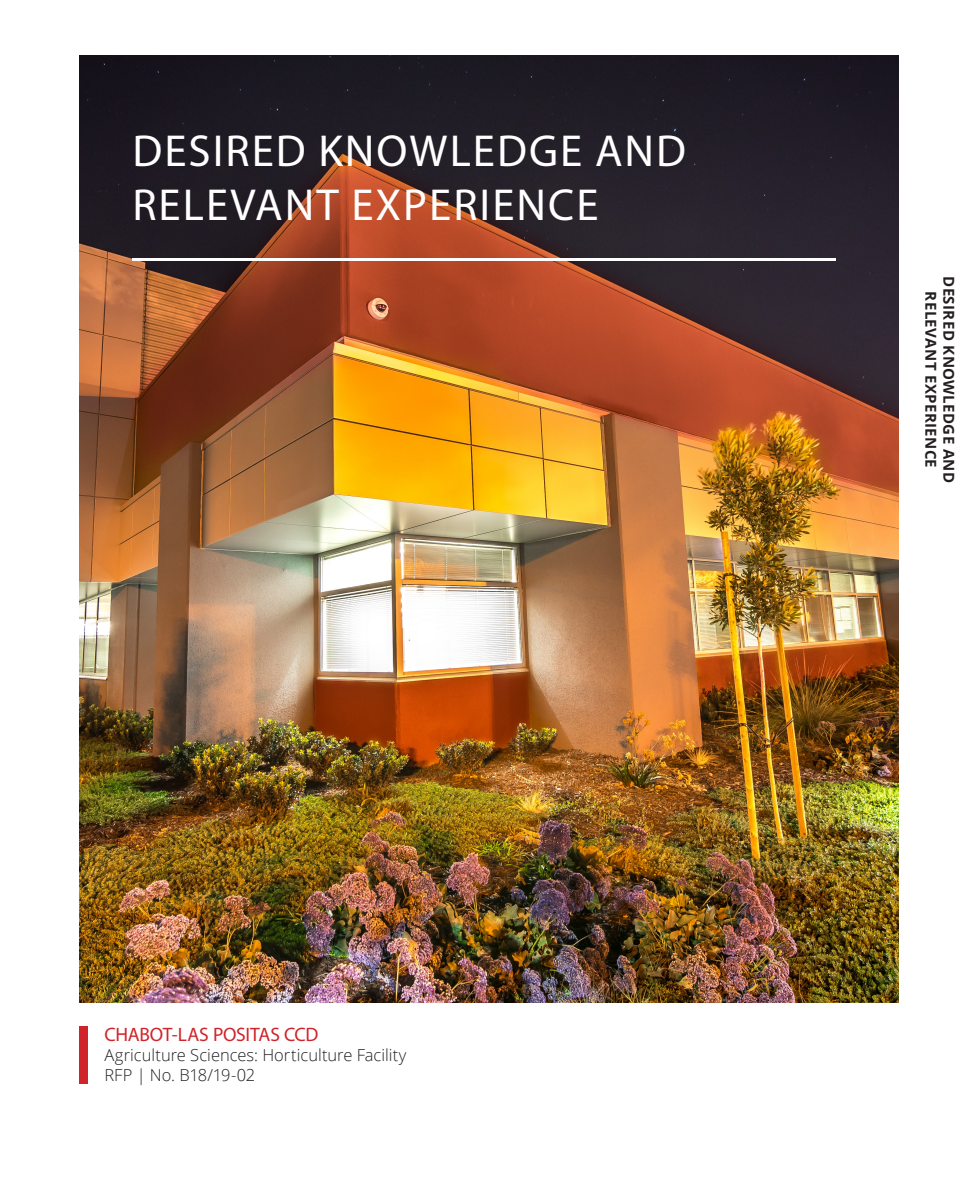
<style>
.page{position:relative;width:972px;height:1188px;background:#fff}
.page>*{position:absolute;margin:0;border:0;box-sizing:border-box;transform-origin:0 0}
.t1{font:45px/54px "Myriad Pro";letter-spacing:.045em;color:#fff}
.t2{font:19.5px "Myriad Pro";letter-spacing:-.015em;color:#d1232a}
.t3{font:300 16.5px "Open Sans";color:#231f20}
.t4{font:300 16.5px "Open Sans";letter-spacing:-.02em;color:#231f20}
.t5{font:700 15px/18px "Open Sans";letter-spacing:.025em;color:#231f20;text-align:center}
</style>
<div class="page">
<img style="left:79px;top:56px;width:819px;height:946px">
<hr style="left:133px;top:258px;width:703px;height:3px;background:#fff">
<div style="left:79px;top:1027px;width:9px;height:57px;background:#d1232a"></div>
<p class="t1" style="left:132px;top:123px;width:555px">DESIRED KNOWLEDGE AND<br>RELEVANT EXPERIENCE</p>
<p class="t2" style="left:104px;top:1023px;width:216px">CHABOT-LAS POSITAS CCD</p>
<p class="t3" style="left:104px;top:1044px;width:304px">Agriculture Sciences: Horticulture Facility</p>
<p class="t4" style="left:104px;top:1064px;width:152px">RFP | No. B18/19-02</p>
<p class="t5" style="left:958px;top:276px;width:208px;rotate:90deg">DESIRED KNOWLEDGE AND<br>RELEVANT EXPERIENCE</p>
</div>
